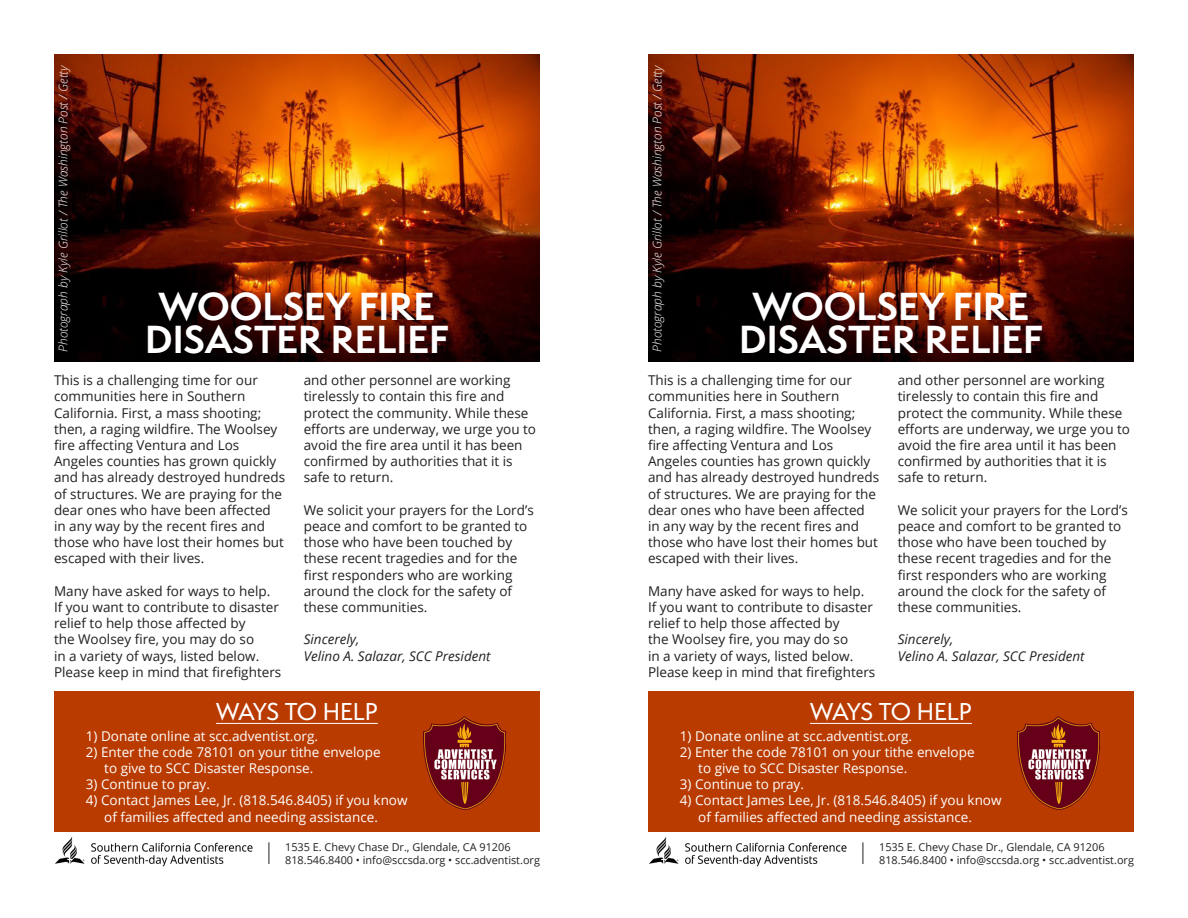
<style>
.page{position:relative;width:1188px;height:918px;background:#fff}
.page>*{position:absolute;margin:0;border:0;box-sizing:border-box;transform-origin:0 0}
.t1{font:700 36px "Semplicita Pro";color:#fff}
.t2{font:500 22.5px "Semplicita Pro";letter-spacing:-.01em;color:#fff}
.t3{font:13.5px/16.2px "Open Sans";color:#231f20}
.t4{font:13.5px/16.2px "Open Sans";color:#fff}
.t5{font:italic 13.5px "Open Sans";color:#231f20}
.t6{font:italic 300 12px "Open Sans";color:#fff}
.t7{font:10.8px "Open Sans";color:#231f20}
</style>
<div class="page">
<div style="left:54px;top:691px;width:486px;height:141px;background:#b93b00"></div>
<hr style="left:216px;top:723px;width:162px;height:1px;background:#fff">
<img style="left:55px;top:836px;width:198px;height:31px">
<img style="left:54px;top:54px;width:486px;height:308px">
<svg style="left:269px;top:842px;width:1px;height:22px"></svg>
<img style="left:424px;top:717px;width:82px;height:93px">
<div style="left:648px;top:691px;width:486px;height:141px;background:#b93b00"></div>
<hr style="left:810px;top:723px;width:162px;height:1px;background:#fff">
<img style="left:649px;top:836px;width:198px;height:31px">
<img style="left:648px;top:54px;width:486px;height:308px">
<svg style="left:863px;top:842px;width:1px;height:22px"></svg>
<img style="left:1018px;top:717px;width:82px;height:93px">
<p class="t6" style="left:55px;top:352px;width:289px;rotate:-90deg">Photograph by Kyle Grillot / The Washington Post / Getty</p>
<p class="t1" style="left:159px;top:280px;width:278px">WOOLSEY FIRE</p>
<p class="t1" style="left:145px;top:313px;width:305px">DISASTER RELIEF</p>
<p class="t3" style="left:54px;top:372px;width:233px">This is a challenging time for our communities here in Southern California. First, a mass shooting; then, a raging wildfire. The Woolsey fire affecting Ventura and Los Angeles counties has grown quickly and has already destroyed hundreds of structures. We are praying for the dear ones who have been affected in any way by the recent fires and those who have lost their homes but escaped with their lives.</p>
<p class="t3" style="left:54px;top:582px;width:229px">Many have asked for ways to help.<br>If you want to contribute to disaster relief to help those affected by<br>the Woolsey fire, you may do so<br>in a variety of ways, listed below.<br>Please keep in mind that firefighters</p>
<p class="t3" style="left:304px;top:372px;width:234px">and other personnel are working tirelessly to contain this fire and protect the community. While these efforts are underway, we urge you to avoid the fire area until it has been confirmed by authorities that it is safe to return.</p>
<p class="t3" style="left:304px;top:501px;width:232px">We solicit your prayers for the Lord’s peace and comfort to be granted to those who have been touched by these recent tragedies and for the first responders who are working around the clock for the safety of these communities.</p>
<p class="t5" style="left:304px;top:630px;width:57px">Sincerely,</p>
<p class="t5" style="left:304px;top:646px;width:188px">Velino A. Salazar, SCC President</p>
<p class="t2" style="left:216px;top:696px;width:163px">WAYS TO HELP</p>
<p class="t4" style="left:86px;top:727px;width:234px">1) Donate online at scc.adventist.org.</p>
<p class="t4" style="left:104px;top:743px;width:278px;text-indent:-18px">2) Enter the code 78101 on your tithe envelope to give to SCC Disaster Response.</p>
<p class="t4" style="left:86px;top:776px;width:126px">3) Continue to pray.</p>
<p class="t4" style="left:104px;top:792px;width:305px;text-indent:-18px">4) Contact James Lee, Jr. (818.546.8405) if you know of families affected and needing assistance.</p>
<p class="t7" style="left:285px;top:840px;width:227px">1535 E. Chevy Chase Dr., Glendale, CA 91206</p>
<p class="t7" style="left:285px;top:853px;width:256px">818.546.8400 • info@sccsda.org • scc.adventist.org</p>
<p class="t6" style="left:649px;top:352px;width:289px;rotate:-90deg">Photograph by Kyle Grillot / The Washington Post / Getty</p>
<p class="t1" style="left:753px;top:280px;width:278px">WOOLSEY FIRE</p>
<p class="t1" style="left:739px;top:313px;width:305px">DISASTER RELIEF</p>
<p class="t3" style="left:648px;top:372px;width:233px">This is a challenging time for our communities here in Southern California. First, a mass shooting; then, a raging wildfire. The Woolsey fire affecting Ventura and Los Angeles counties has grown quickly and has already destroyed hundreds of structures. We are praying for the dear ones who have been affected in any way by the recent fires and those who have lost their homes but escaped with their lives.</p>
<p class="t3" style="left:648px;top:582px;width:229px">Many have asked for ways to help.<br>If you want to contribute to disaster relief to help those affected by<br>the Woolsey fire, you may do so<br>in a variety of ways, listed below.<br>Please keep in mind that firefighters</p>
<p class="t3" style="left:898px;top:372px;width:234px">and other personnel are working tirelessly to contain this fire and protect the community. While these efforts are underway, we urge you to avoid the fire area until it has been confirmed by authorities that it is safe to return.</p>
<p class="t3" style="left:898px;top:501px;width:232px">We solicit your prayers for the Lord’s peace and comfort to be granted to those who have been touched by these recent tragedies and for the first responders who are working around the clock for the safety of these communities.</p>
<p class="t5" style="left:898px;top:630px;width:57px">Sincerely,</p>
<p class="t5" style="left:898px;top:646px;width:188px">Velino A. Salazar, SCC President</p>
<p class="t2" style="left:810px;top:696px;width:163px">WAYS TO HELP</p>
<p class="t4" style="left:680px;top:727px;width:234px">1) Donate online at scc.adventist.org.</p>
<p class="t4" style="left:698px;top:743px;width:278px;text-indent:-18px">2) Enter the code 78101 on your tithe envelope to give to SCC Disaster Response.</p>
<p class="t4" style="left:680px;top:776px;width:126px">3) Continue to pray.</p>
<p class="t4" style="left:698px;top:792px;width:305px;text-indent:-18px">4) Contact James Lee, Jr. (818.546.8405) if you know of families affected and needing assistance.</p>
<p class="t7" style="left:879px;top:840px;width:227px">1535 E. Chevy Chase Dr., Glendale, CA 91206</p>
<p class="t7" style="left:879px;top:853px;width:256px">818.546.8400 • info@sccsda.org • scc.adventist.org</p>
</div>
